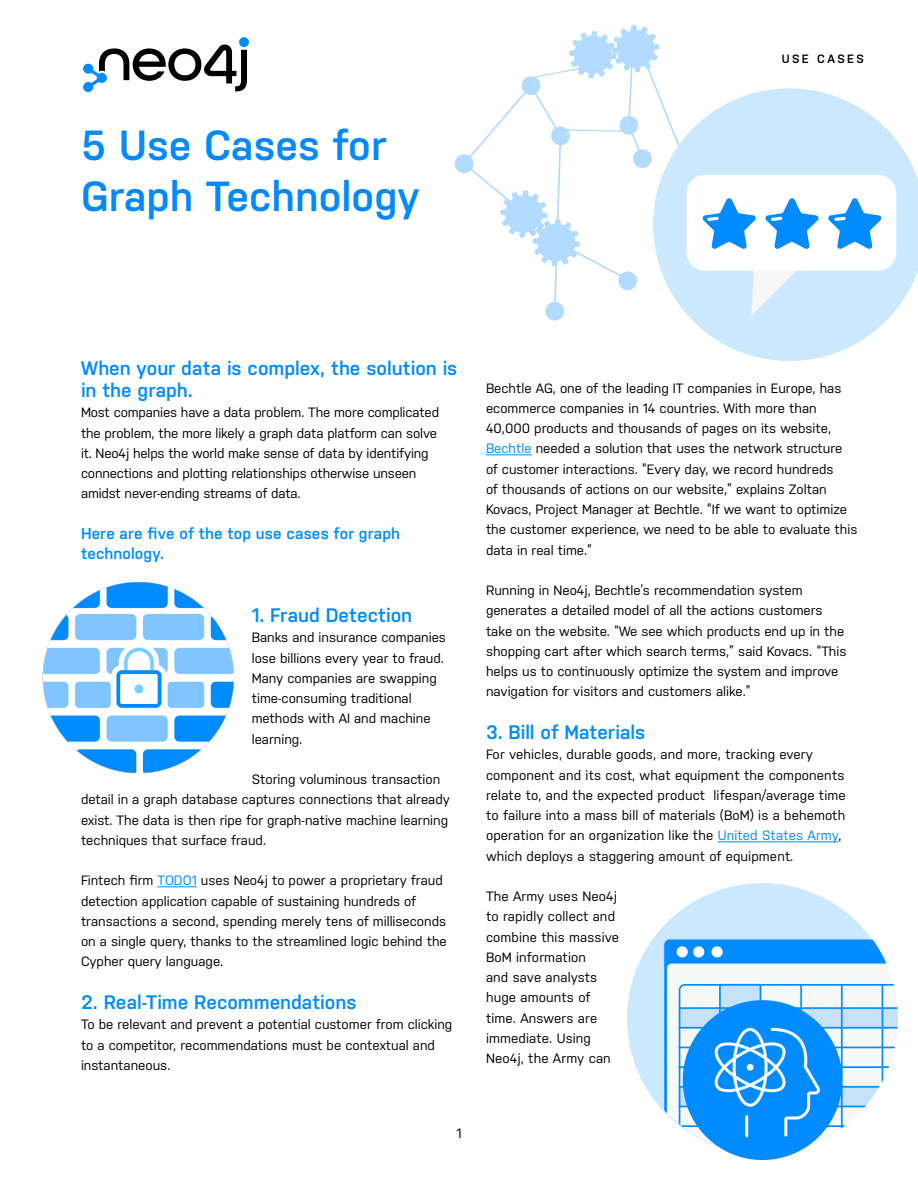
<style>
.page{position:relative;width:918px;height:1188px;background:#fff}
.page>*{position:absolute;margin:0;border:0;box-sizing:border-box;transform-origin:0 0}
.Boilerplate{font:600 42px/51px "Nudista";color:#0289ff}
.H2_Headline{font:600 19.5px "Nudista";color:#018bff}
.Body_text{font:600 19.5px/22.5px "Nudista";color:#018bff}
.H2_Headline-2{font:600 15.75px/20.2px "Nudista";letter-spacing:.005em;color:#018bff}
.Body_text-2{font:13.5px/20.2px "Nudista";color:#000}
.Boilerplate-2{font:600 12px "Nudista";letter-spacing:.2em;color:#000}
.s1{color:#018bff}
</style>
<div class="page">
<svg style="left:454px;top:25px;width:206px;height:296px"></svg>
<hr style="left:157px;top:886px;width:40px;height:1px;background:#018bff">
<hr style="left:486px;top:454px;width:46px;height:1px;background:#018bff">
<hr style="left:718px;top:841px;width:120px;height:1px;background:#018bff">
<div style="left:239px;top:37px;width:10px;height:10px;background:#018bff;border-radius:50%"></div>
<svg style="left:83px;top:44px;width:164px;height:48px"></svg>
<img style="left:627px;top:883px;width:271px;height:277px">
<img style="left:42px;top:582px;width:193px;height:192px">
<img style="left:611px;top:75px;width:307px;height:286px">
<p class="Boilerplate" style="left:81px;top:119px;width:340px">5 Use Cases for<br>Graph Technology</p>
<p class="Boilerplate-2" style="left:782px;top:52px;width:84px">USE CASES</p>
<p class="Body_text" style="left:81px;top:357px;width:378px">When your data is complex, the solution is in the graph.</p>
<p class="Body_text-2" style="left:81px;top:403px;width:360px">Most companies have a data problem. The more complicated the problem, the more likely a graph data platform can solve it. Neo4j helps the world make sense of data by identifying connections and plotting relationships otherwise unseen amidst never-ending streams of data.</p>
<p class="H2_Headline-2" style="left:81px;top:523px;width:321px">Here are five of the top use cases for graph technology.</p>
<p class="H2_Headline" style="left:252px;top:604px;width:162px">1. Fraud Detection</p>
<p class="Body_text-2" style="left:252px;top:628px;width:196px">Banks and insurance companies lose billions every year to fraud.<br>Many companies are swapping time-consuming traditional methods with AI and machine learning.</p>
<p class="Body_text-2" style="left:81px;top:769px;width:371px;text-indent:171px">Storing voluminous transaction detail in a graph database captures connections that already exist. The data is then ripe for graph-native machine learning techniques that surface fraud.</p>
<p class="Body_text-2" style="left:81px;top:871px;width:367px">Fintech firm <span class="s1">TODO1</span> uses Neo4j to power a proprietary fraud detection application capable of sustaining hundreds of transactions a second, spending merely tens of milliseconds on a single query, thanks to the streamlined logic behind the Cypher query language.</p>
<p class="H2_Headline" style="left:81px;top:991px;width:277px">2. Real-Time Recommendations</p>
<p class="Body_text-2" style="left:81px;top:1015px;width:373px">To be relevant and prevent a potential customer from clicking to a competitor, recommendations must be contextual and instantaneous.</p>
<p class="Body_text-2" style="left:456px;top:1123px;width:7px">1</p>
<p class="Body_text-2" style="left:486px;top:378px;width:373px">Bechtle AG, one of the leading IT companies in Europe, has ecommerce companies in 14 countries. With more than 40,000 products and thousands of pages on its website, <span class="s1">Bechtle</span> needed a solution that uses the network structure of customer interactions. “Every day, we record hundreds<br>of thousands of actions on our website,” explains Zoltan Kovacs, Project Manager at Bechtle. “If we want to optimize the customer experience, we need to be able to evaluate this data in real time.”</p>
<p class="Body_text-2" style="left:486px;top:580px;width:362px">Running in Neo4j, Bechtle’s recommendation system generates a detailed model of all the actions customers take on the website. “We see which products end up in the shopping cart after which search terms,” said Kovacs. “This helps us to continuously optimize the system and improve navigation for visitors and customers alike.”</p>
<p class="H2_Headline" style="left:486px;top:721px;width:161px">3. Bill of Materials</p>
<p class="Body_text-2" style="left:486px;top:745px;width:361px">For vehicles, durable goods, and more, tracking every component and its cost, what equipment the components relate to, and the expected product lifespan/average time to failure into a mass bill of materials (BoM) is a behemoth operation for an organization like the <span class="s1">United States Army</span>, which deploys a staggering amount of equipment.</p>
<p class="Body_text-2" style="left:486px;top:886px;width:135px">The Army uses Neo4j to rapidly collect and combine this massive<br>BoM information<br>and save analysts huge amounts of time. Answers are immediate. Using<br>Neo4j, the Army can</p>
</div>
